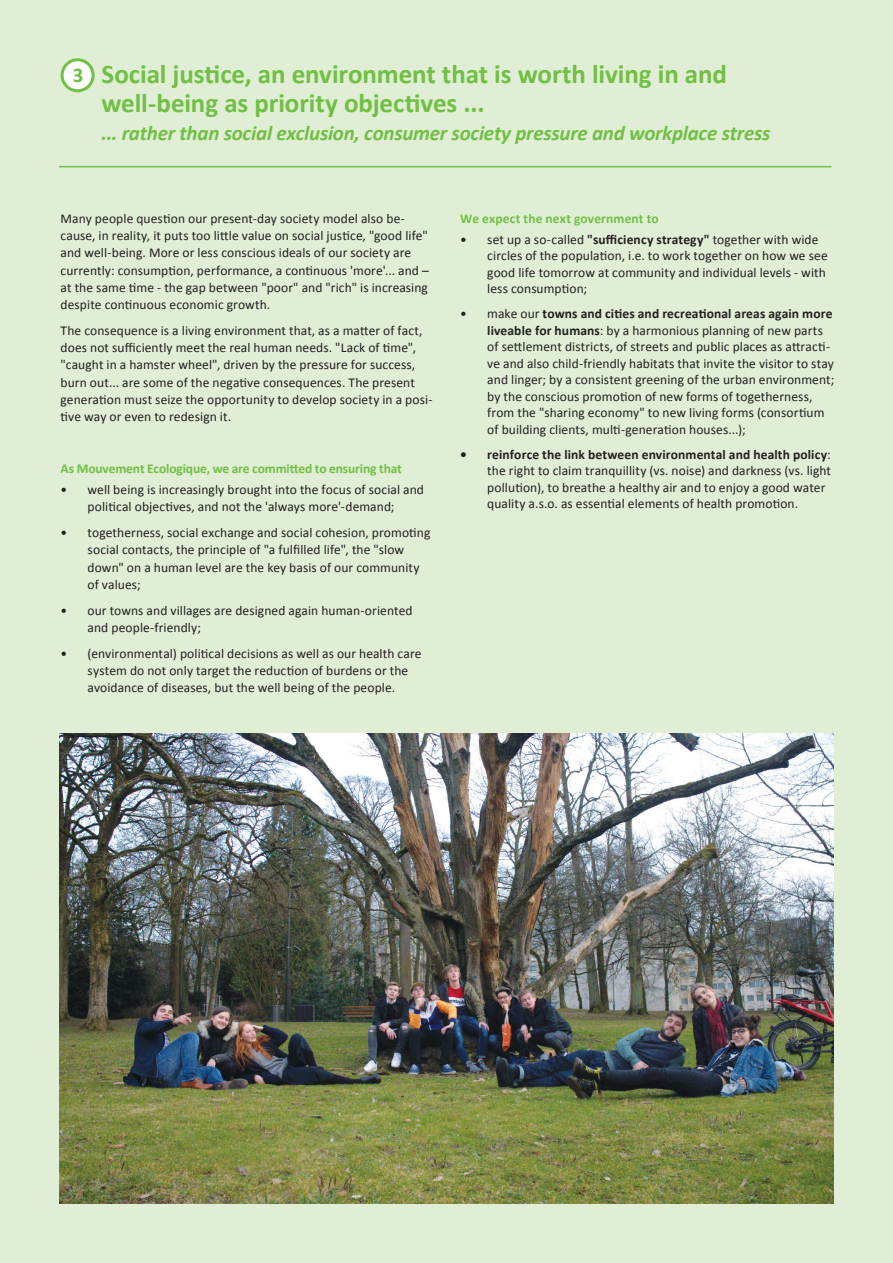
<style>
.page{position:relative;width:893px;height:1263px;background:#dfeed4}
.page>*{position:absolute;margin:0;border:0;box-sizing:border-box;transform-origin:0 0}
.t1{font:700 27px/28.5px "Calibri";letter-spacing:-.005em;color:#71bf44}
.t2{font:italic 700 21px "Calibri";letter-spacing:-.01em;color:#71bf44}
.t3{font:700 21px "Calibri";color:#71bf44}
.t4{font:13.5px/17.2px "Calibri";letter-spacing:.005em;color:#231f20}
.t5{font:700 13.5px "Calibri";letter-spacing:-.01em;color:#71bf44}
.t6{font:700 13.5px "Calibri";letter-spacing:.01em;color:#71bf44}
.s1{font-weight:700}
</style>
<div class="page">
<hr style="left:59px;top:166px;width:772px;height:1px;background:#71bf44">
<div style="left:62px;top:60px;width:31px;height:31px;background:#fff;border-radius:50%"></div>
<div style="left:61px;top:58px;width:34px;height:34px;border:3px solid #71bf44;border-radius:50%"></div>
<img style="left:60px;top:733px;width:773px;height:470px">
<h2 class="t3" style="left:73px;top:61px;width:12px">3</h2>
<h1 class="t1" style="left:101px;top:60px;width:627px">Social justice, an environment that is worth living in and well-being as priority objectives ...</h1>
<h2 class="t2" style="left:101px;top:120px;width:670px">... rather than social exclusion, consumer society pressure and workplace stress</h2>
<p class="t4" style="left:61px;top:210px;width:370px">Many people question our present-day society model also be&shy;cause, in reality, it puts too little value on social justice, "good life" and well-being. More or less conscious ideals of our society are currently: consumption, performance, a continuous 'more'... and – at the same time - the gap between "poor" and "rich" is increasing despite continuous economic growth.</p>
<p class="t4" style="left:61px;top:322px;width:373px">The consequence is a living environment that, as a matter of fact, does not sufficiently meet the real human needs. "Lack of time", "caught in a hamster wheel", driven by the pressure for success, burn out... are some of the negative consequences. The present generation must seize the opportunity to develop society in a posi&shy;tive way or even to redesign it.</p>
<p class="t5" style="left:61px;top:459px;width:343px">As Mouvement Ecologique, we are committed to ensuring that</p>
<p class="t4" style="left:61px;top:481px;width:365px;text-align:center">• well being is increasingly brought into the focus of social and political objectives, and not the 'always more'-demand;</p>
<p class="t4" style="left:88px;top:524px;width:344px;text-indent:-27px">• togetherness, social exchange and social cohesion, promoting social contacts, the principle of "a fulfilled life", the "slow down" on a human level are the key basis of our community of values;</p>
<p class="t4" style="left:88px;top:601px;width:327px;text-indent:-27px">• our towns and villages are designed again human-oriented and people-friendly;</p>
<p class="t4" style="left:88px;top:644px;width:335px;text-indent:-27px">• (environmental) political decisions as well as our health care system do not only target the reduction of burdens or the avoidance of diseases, but the well being of the people.</p>
<p class="t6" style="left:460px;top:210px;width:200px">We expect the next government to</p>
<p class="t4" style="left:487px;top:231px;width:342px;line-height:16.5px;text-indent:-27px">• set up a so-called <span class="s1">"sufficiency strategy"</span> together with wide circles of the population, i.e. to work together on how we see good life tomorrow at community and individual levels - with less consumption;</p>
<p class="t4" style="left:487px;top:305px;width:348px;line-height:16.5px;text-indent:-27px">• make our <span class="s1">towns and cities and recreational areas again more liveable for humans</span>: by a harmonious planning of new parts of settlement districts, of streets and public places as attracti&shy;ve and also child-friendly habitats that invite the visitor to stay and linger; by a consistent greening of the urban environment; by the conscious promotion of new forms of togetherness, from the "sharing economy" to new living forms (consortium of building clients, multi-generation houses...);</p>
<p class="t4" style="left:487px;top:446px;width:345px;line-height:16.5px;text-indent:-27px"><span class="s1">• reinforce the link between environmental and health policy</span>: the right to claim tranquillity (vs. noise) and darkness (vs. light pollution), to breathe a healthy air and to enjoy a good water quality a.s.o. as essential elements of health promotion.</p>
</div>
